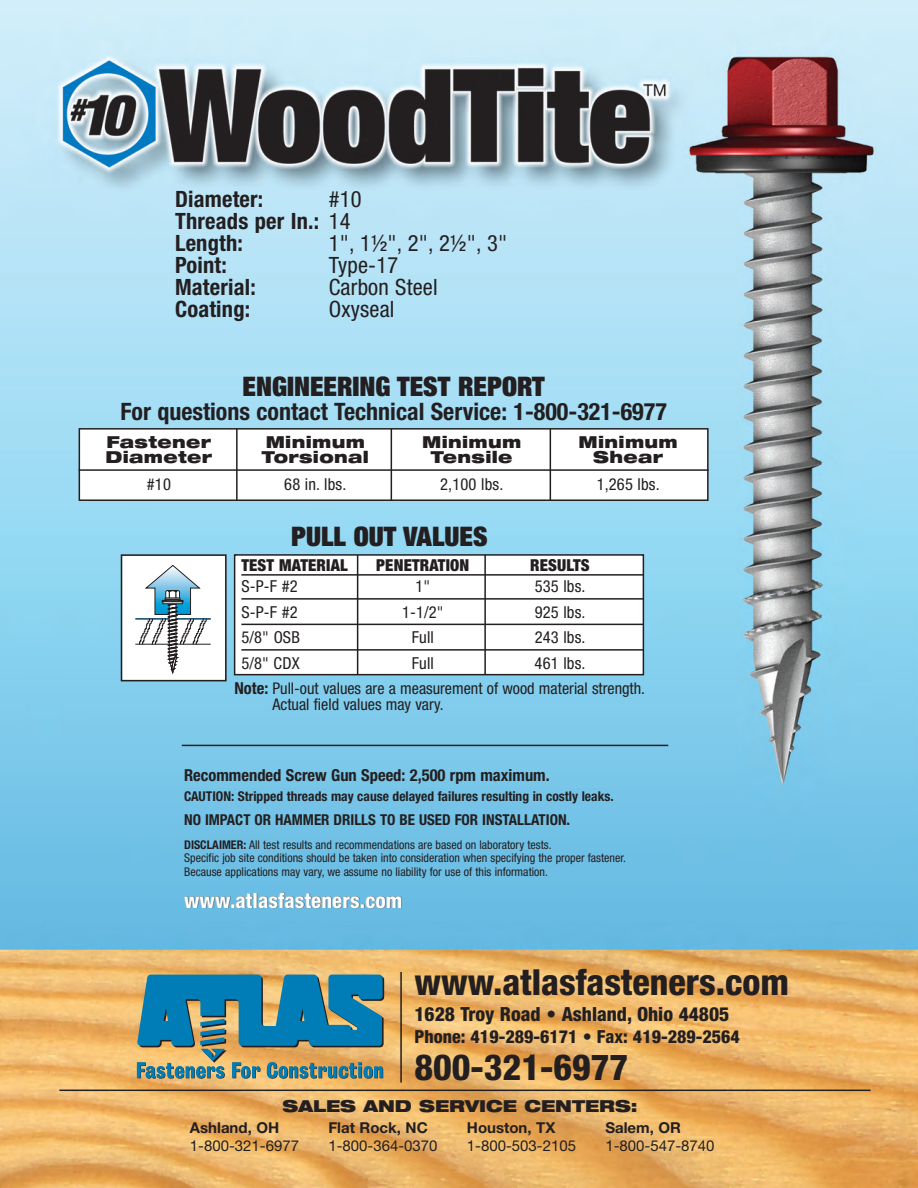
<style>
.page{position:relative;width:918px;height:1188px;background:#fff}
.page>*{position:absolute;margin:0;border:0;box-sizing:border-box;transform-origin:0 0}
.t1{font:800 condensed 36px "Helvetica Neue";color:#231f20}
.t2{font:900 expanded 27px "Helvetica Neue";color:#231f20}
.t3{font:700 condensed 24px "Helvetica Neue";color:#231f20}
.t4{font:700 condensed 22.5px/22px "Helvetica Neue";letter-spacing:.01em;color:#231f20}
.t5{font:condensed 22.5px "Helvetica Neue";letter-spacing:.01em;color:#231f20}
.t6{font:800 condensed 21px "Helvetica Neue";color:#fff}
.t7{font:800 condensed 19.5px "Helvetica Neue";color:#231f20}
.t8{font:800 condensed 18px "Helvetica Neue";color:#231f20}
.t9{font:condensed 16.5px "Helvetica Neue";letter-spacing:.01em;color:#231f20}
.t10{font:900 expanded 16.5px/15.6px "Helvetica Neue";letter-spacing:.02em;color:#231f20}
.t11{font:700 condensed 16.5px "Helvetica Neue";color:#231f20}
.t12{font:900 condensed 16.5px "Helvetica Neue";letter-spacing:.01em;color:#231f20}
.t13{font:900 expanded 16.5px "Helvetica Neue";color:#231f20}
.t14{font:condensed 16.2px/16.5px "Helvetica Neue";color:#231f20}
.t15{font:15px "Helvetica Neue";color:#231f20}
.t16{font:700 condensed 15px "Helvetica Neue";color:#231f20}
.t17{font:700 15px "Helvetica Neue";color:#231f20}
.t18{font:700 condensed 13.5px "Helvetica Neue";color:#231f20}
.t19{font:condensed 12px/13.5px "Helvetica Neue";color:#231f20}
.s1{font-weight:400}
.s2{font-weight:700;font-size:16.5px}
.s3{font-weight:700}
</style>
<div class="page">
<img style="left:0;top:0;width:918px;height:1188px">
<div style="left:79px;top:429px;width:629px;height:71px;background:#fff"></div>
<div style="left:79px;top:428px;width:630px;height:73px;border:2px solid #231f20"></div>
<hr style="left:79px;top:469px;width:630px;height:2px;background:#231f20">
<hr style="left:236px;top:429px;width:2px;height:72px;background:#231f20">
<hr style="left:391px;top:429px;width:1px;height:72px;background:#231f20">
<hr style="left:550px;top:429px;width:1px;height:71px;background:#231f20">
<div style="left:235px;top:555px;width:408px;height:120px;background:#fff"></div>
<div style="left:234px;top:554px;width:410px;height:121px;border:2px solid #231f20"></div>
<div style="left:122px;top:555px;width:104px;height:125px;background:#fff"></div>
<hr style="left:135px;top:644px;width:76px;height:1px;background:#231f20">
<hr style="left:135px;top:619px;width:76px;height:1px;background:#231f20">
<div style="left:121px;top:554px;width:106px;height:127px;border:2px solid #231f20"></div>
<svg style="left:139px;top:565px;width:68px;height:110px"></svg>
<hr style="left:241px;top:574px;width:403px;height:2px;background:#231f20">
<hr style="left:241px;top:598px;width:403px;height:2px;background:#231f20">
<hr style="left:241px;top:624px;width:403px;height:1px;background:#231f20">
<hr style="left:241px;top:649px;width:403px;height:2px;background:#231f20">
<hr style="left:484px;top:555px;width:2px;height:120px;background:#231f20">
<hr style="left:357px;top:555px;width:1px;height:120px;background:#231f20">
<svg style="left:137px;top:975px;width:247px;height:104px"></svg>
<hr style="left:59px;top:1090px;width:812px;height:1px;background:#231f20">
<hr style="left:400px;top:972px;width:2px;height:111px;background:#231f20">
<hr style="left:182px;top:745px;width:486px;height:1px;background:#231f20">
<h3 class="t4" style="left:175px;top:190px;width:90px">Diameter:</h3>
<h3 class="t4" style="left:175px;top:190px;width:188px;text-indent:154px"><span class="s1">#10<br></span>Threads per In.: <span class="s1">14<br></span>Length:</h3>
<h3 class="t5" style="left:329px;top:235px;width:180px">1", 1½", 2", 2½", 3"</h3>
<h3 class="t4" style="left:175px;top:256px;width:53px">Point:</h3>
<h3 class="t5" style="left:329px;top:257px;width:71px">Type-17</h3>
<h3 class="t4" style="left:175px;top:278px;width:82px">Material:</h3>
<h3 class="t5" style="left:329px;top:279px;width:111px">Carbon Steel</h3>
<h3 class="t4" style="left:175px;top:300px;width:77px">Coating:</h3>
<h3 class="t5" style="left:329px;top:301px;width:67px">Oxyseal</h3>
<h2 class="t2" style="left:243px;top:376px;width:304px">ENGINEERING TEST REPORT</h2>
<h3 class="t3" style="left:120px;top:402px;width:548px">For questions contact Technical Service: 1-800-321-6977</h3>
<h3 class="t10" style="left:106px;top:435px;width:108px">Fastener<br>Diameter</h3>
<h3 class="t9" style="left:147px;top:479px;width:26px">#10</h3>
<h3 class="t10" style="left:579px;top:435px;width:101px;text-align:center">Minimum<br>Shear</h3>
<h3 class="t9" style="left:597px;top:479px;width:65px">1,265 lbs.</h3>
<h3 class="t10" style="left:422px;top:435px;width:101px;text-align:center">Minimum<br>Tensile</h3>
<h3 class="t9" style="left:440px;top:479px;width:65px">2,100 lbs.</h3>
<h3 class="t10" style="left:262px;top:435px;width:108px">Minimum<br>Torsional</h3>
<h3 class="t9" style="left:284px;top:479px;width:64px">68 in. lbs.</h3>
<h2 class="t2" style="left:291px;top:526px;width:198px">PULL OUT VALUES</h2>
<h3 class="t12" style="left:241px;top:559px;width:108px">TEST MATERIAL</h3>
<h3 class="t12" style="left:376px;top:559px;width:94px">PENETRATION</h3>
<h3 class="t12" style="left:530px;top:559px;width:61px">RESULTS</h3>
<h3 class="t9" style="left:241px;top:580px;width:58px">S-P-F #2</h3>
<h3 class="t9" style="left:415px;top:580px;width:16px">1"</h3>
<h3 class="t9" style="left:535px;top:580px;width:52px">535 lbs.</h3>
<h3 class="t9" style="left:241px;top:606px;width:58px">S-P-F #2</h3>
<h3 class="t9" style="left:402px;top:606px;width:43px">1-1/2"</h3>
<h3 class="t9" style="left:535px;top:606px;width:52px">925 lbs.</h3>
<h3 class="t9" style="left:241px;top:631px;width:60px">5/8" OSB</h3>
<h3 class="t9" style="left:412px;top:631px;width:24px">Full</h3>
<h3 class="t9" style="left:535px;top:631px;width:52px">243 lbs.</h3>
<h3 class="t9" style="left:241px;top:657px;width:60px">5/8" CDX</h3>
<h3 class="t9" style="left:412px;top:657px;width:24px">Full</h3>
<h3 class="t9" style="left:535px;top:657px;width:52px">461 lbs.</h3>
<h3 class="t14" style="left:272px;top:681px;width:374px;text-indent:-38px"><span class="s2">Note:</span> Pull-out values are a measurement of wood material strength.<br>Actual field values may vary.</h3>
<h3 class="t11" style="left:184px;top:769px;width:367px">Recommended Screw Gun Speed: 2,500 rpm maximum.</h3>
<p class="t18" style="left:184px;top:791px;width:431px">CAUTION: Stripped threads may cause delayed failures resulting in costly leaks.</p>
<p class="t16" style="left:184px;top:814px;width:388px">NO IMPACT OR HAMMER DRILLS TO BE USED FOR INSTALLATION.</p>
<p class="t19" style="left:184px;top:839px;width:443px"><span class="s3">DISCLAIMER:</span> All test results and recommendations are based on laboratory tests.<br>Specific job site conditions should be taken into consideration when specifying the proper fastener.<br>Because applications may vary, we assume no liability for use of this information.</p>
<h3 class="t6" style="left:184px;top:893px;width:220px">www.atlasfasteners.com</h3>
<h1 class="t1" style="left:414px;top:969px;width:376px">www.atlasfasteners.com</h1>
<h3 class="t7" style="left:414px;top:1007px;width:316px">1628 Troy Road • Ashland, Ohio 44805</h3>
<h3 class="t8" style="left:414px;top:1030px;width:327px">Phone: 419-289-6171 • Fax: 419-289-2564</h3>
<h1 class="t1" style="left:414px;top:1054px;width:215px">800-321-6977</h1>
<h3 class="t13" style="left:283px;top:1100px;width:357px">SALES AND SERVICE CENTERS:</h3>
<p class="t17" style="left:190px;top:1123px;width:91px">Ashland, OH</p>
<p class="t15" style="left:190px;top:1141px;width:111px">1-800-321-6977</p>
<p class="t17" style="left:328px;top:1123px;width:101px">Flat Rock, NC</p>
<p class="t15" style="left:328px;top:1141px;width:111px">1-800-364-0370</p>
<p class="t17" style="left:467px;top:1123px;width:90px">Houston, TX</p>
<p class="t15" style="left:467px;top:1141px;width:111px">1-800-503-2105</p>
<p class="t17" style="left:605px;top:1123px;width:77px">Salem, OR</p>
<p class="t15" style="left:605px;top:1141px;width:111px">1-800-547-8740</p>
</div>
